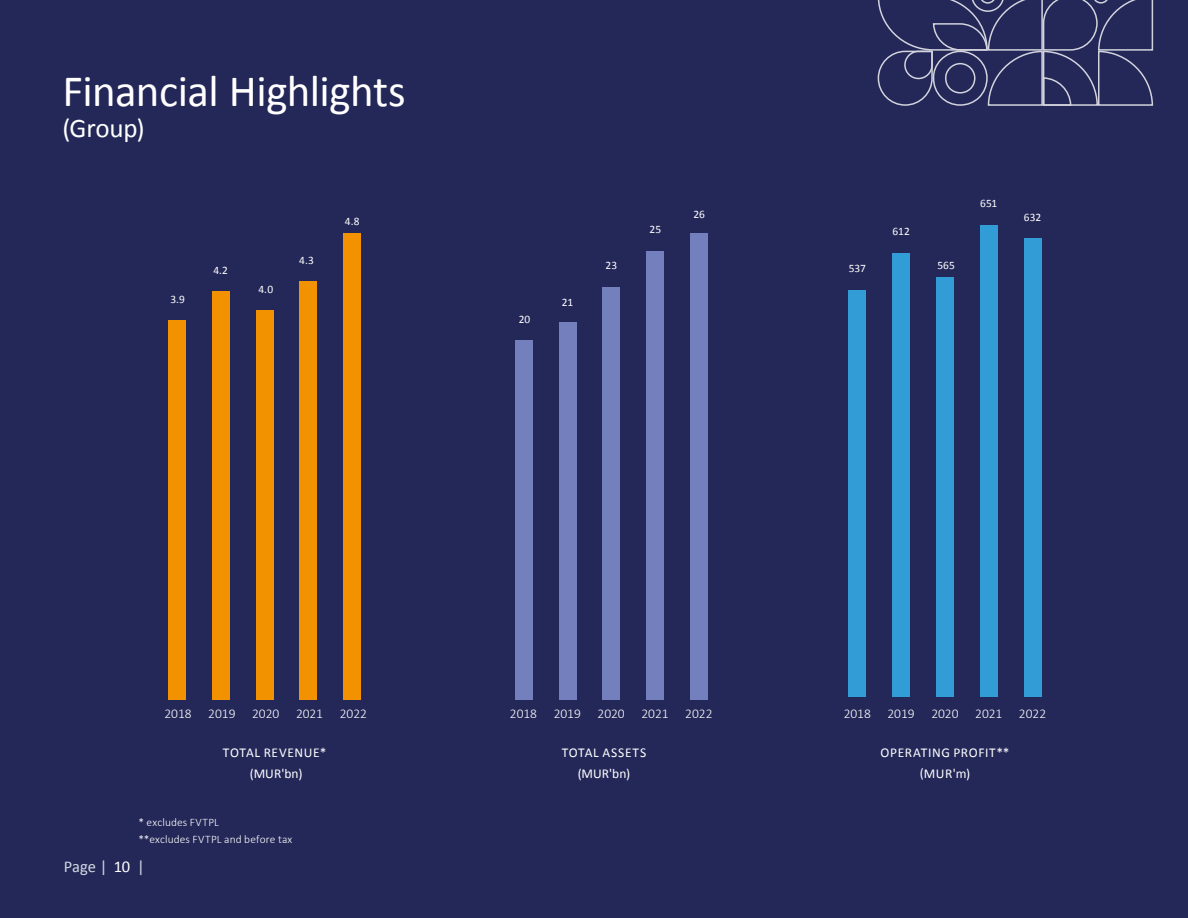
<style>
.page{position:relative;width:1188px;height:918px;background:#242858}
.page>*{position:absolute;margin:0;border:0;box-sizing:border-box;transform-origin:0 0}
.t1{font:45px "Calibri";letter-spacing:-.015em;color:#fff}
.t2{font:27px "Calibri";letter-spacing:-.01em;color:#fff}
.t3{font:16.5px "Calibri";letter-spacing:-.01em;color:#d0d9e2}
.t4{font:13.5px/21px "Calibri";letter-spacing:.04em;color:#fff;text-align:center}
.t5{font:300 13.5px "Calibri";letter-spacing:-.005em;color:#fff}
.t6{font:300 11.4px/16.4px "Calibri";letter-spacing:.015em;color:#fff}
.t7{font:11.4px "Calibri";letter-spacing:.005em;color:#fff}
.s1{color:#fff}
</style>
<div class="page">
<div style="left:849px;top:290px;width:17px;height:407px;background:#329cd7"></div>
<div style="left:892px;top:253px;width:18px;height:444px;background:#329cd7"></div>
<div style="left:936px;top:277px;width:18px;height:420px;background:#329cd7"></div>
<div style="left:980px;top:225px;width:18px;height:472px;background:#329cd7"></div>
<div style="left:1024px;top:238px;width:17px;height:459px;background:#329cd7"></div>
<div style="left:515px;top:341px;width:17px;height:359px;background:#7380bd"></div>
<div style="left:559px;top:323px;width:17px;height:377px;background:#7380bd"></div>
<div style="left:603px;top:287px;width:17px;height:413px;background:#7380bd"></div>
<div style="left:647px;top:251px;width:17px;height:449px;background:#7380bd"></div>
<div style="left:690px;top:233px;width:18px;height:467px;background:#7380bd"></div>
<div style="left:168px;top:320px;width:18px;height:380px;background:#f39200"></div>
<div style="left:212px;top:291px;width:17px;height:409px;background:#f39200"></div>
<div style="left:256px;top:311px;width:17px;height:389px;background:#f39200"></div>
<div style="left:300px;top:281px;width:17px;height:419px;background:#f39200"></div>
<div style="left:344px;top:233px;width:17px;height:467px;background:#f39200"></div>
<svg style="left:877px;top:0;width:277px;height:106px"></svg>
<h1 class="t1" style="left:62px;top:62px;width:345px">Financial Highlights</h1>
<h2 class="t2" style="left:62px;top:111px;width:84px">(Group)</h2>
<p class="t7" style="left:170px;top:292px;width:16px">3.9</p>
<p class="t7" style="left:213px;top:263px;width:16px">4.2</p>
<p class="t7" style="left:258px;top:282px;width:16px">4.0</p>
<p class="t7" style="left:299px;top:253px;width:16px">4.3</p>
<p class="t7" style="left:345px;top:214px;width:16px">4.8</p>
<p class="t7" style="left:519px;top:312px;width:13px">20</p>
<p class="t7" style="left:562px;top:295px;width:13px">21</p>
<p class="t7" style="left:606px;top:258px;width:13px">23</p>
<p class="t7" style="left:649px;top:222px;width:13px">25</p>
<p class="t7" style="left:694px;top:207px;width:13px">26</p>
<p class="t7" style="left:892px;top:224px;width:19px">612</p>
<p class="t7" style="left:849px;top:261px;width:19px">537</p>
<p class="t7" style="left:937px;top:258px;width:19px">565</p>
<p class="t7" style="left:980px;top:196px;width:19px">651</p>
<p class="t7" style="left:1024px;top:210px;width:19px">632</p>
<p class="t5" style="left:164px;top:706px;width:204px">2018 2019 2020 2021 2022</p>
<p class="t4" style="left:223px;top:742px;width:105px">TOTAL REVENUE* (MUR'bn)</p>
<p class="t6" style="left:138px;top:814px;width:155px">* excludes FVTPL<br>**excludes FVTPL and before tax</p>
<p class="t3" style="left:64px;top:856px;width:82px">Page | <span class="s1">10</span> |</p>
<p class="t5" style="left:510px;top:706px;width:204px">2018 2019 2020 2021 2022</p>
<p class="t4" style="left:562px;top:742px;width:86px">TOTAL ASSETS (MUR'bn)</p>
<p class="t5" style="left:844px;top:706px;width:204px">2018 2019 2020 2021 2022</p>
<p class="t4" style="left:881px;top:742px;width:130px">OPERATING PROFIT** (MUR'm)</p>
</div>
